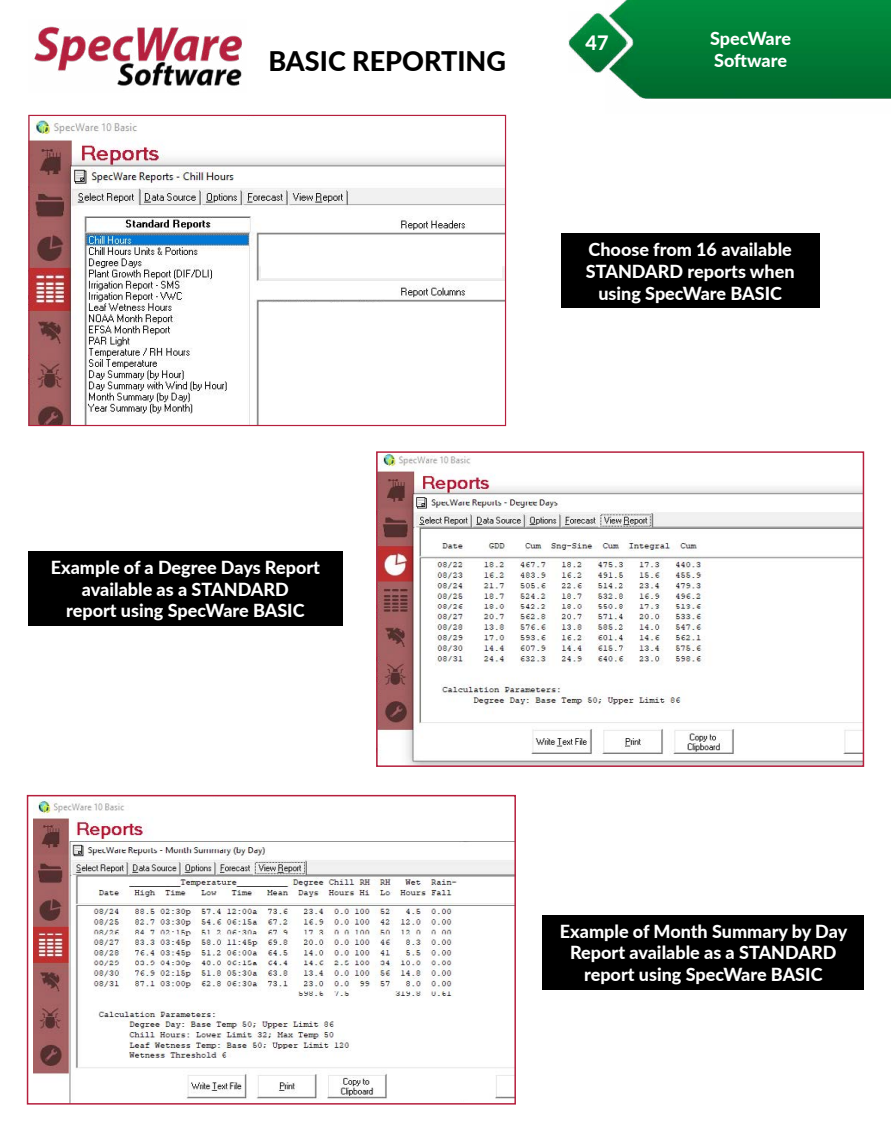
<style>
.page{position:relative;width:891px;height:1134px;background:#fff}
.page>*{position:absolute;margin:0;border:0;box-sizing:border-box;transform-origin:0 0}
.t1{font:800 27px "Lato";color:#000}
.t2{font:800 19.8px "Lato";color:#fff}
.t3{font:800 18px/21.6px "Lato";color:#fff;text-align:center}
</style>
<div class="page">
<img style="left:613px;top:0;width:278px;height:99px">
<img style="left:568px;top:11px;width:60px;height:62px">
<img style="left:30px;top:119px;width:474px;height:305px">
<div style="left:28px;top:115px;width:478px;height:311px;border:1px solid #b61f3d"></div>
<div style="left:261px;top:303px;width:241px;height:118px;background:#fff"></div>
<div style="left:261px;top:237px;width:241px;height:41px;background:#fff"></div>
<div style="left:561px;top:234px;width:259px;height:74px;background:#000"></div>
<img style="left:379px;top:454px;width:482px;height:310px">
<div style="left:376px;top:451px;width:488px;height:316px;border:2px solid #b61f3d"></div>
<div style="left:28px;top:551px;width:315px;height:75px;background:#000"></div>
<img style="left:33px;top:800px;width:480px;height:302px">
<div style="left:27px;top:795px;width:489px;height:310px;border:2px solid #b61f3d"></div>
<div style="left:543px;top:915px;width:321px;height:74px;background:#000"></div>
<img style="left:33px;top:26px;width:209px;height:61px">
<h1 class="t1" style="left:268px;top:41px;width:239px">BASIC REPORTING</h1>
<p class="t2" style="left:586px;top:28px;width:24px">47</p>
<p class="t3" style="left:710px;top:27px;width:82px;text-align:left">SpecWare<br>Software</p>
<p class="t3" style="left:586px;top:238px;width:210px">Choose from 16 available<br>STANDARD reports when using SpecWare BASIC</p>
<p class="t3" style="left:51px;top:556px;width:271px">Example of a Degree Days Report available as a STANDARD<br>report using SpecWare BASIC</p>
<p class="t3" style="left:560px;top:920px;width:289px">Example of Month Summary by Day<br>Report available as a STANDARD report using SpecWare BASIC</p>
</div>
